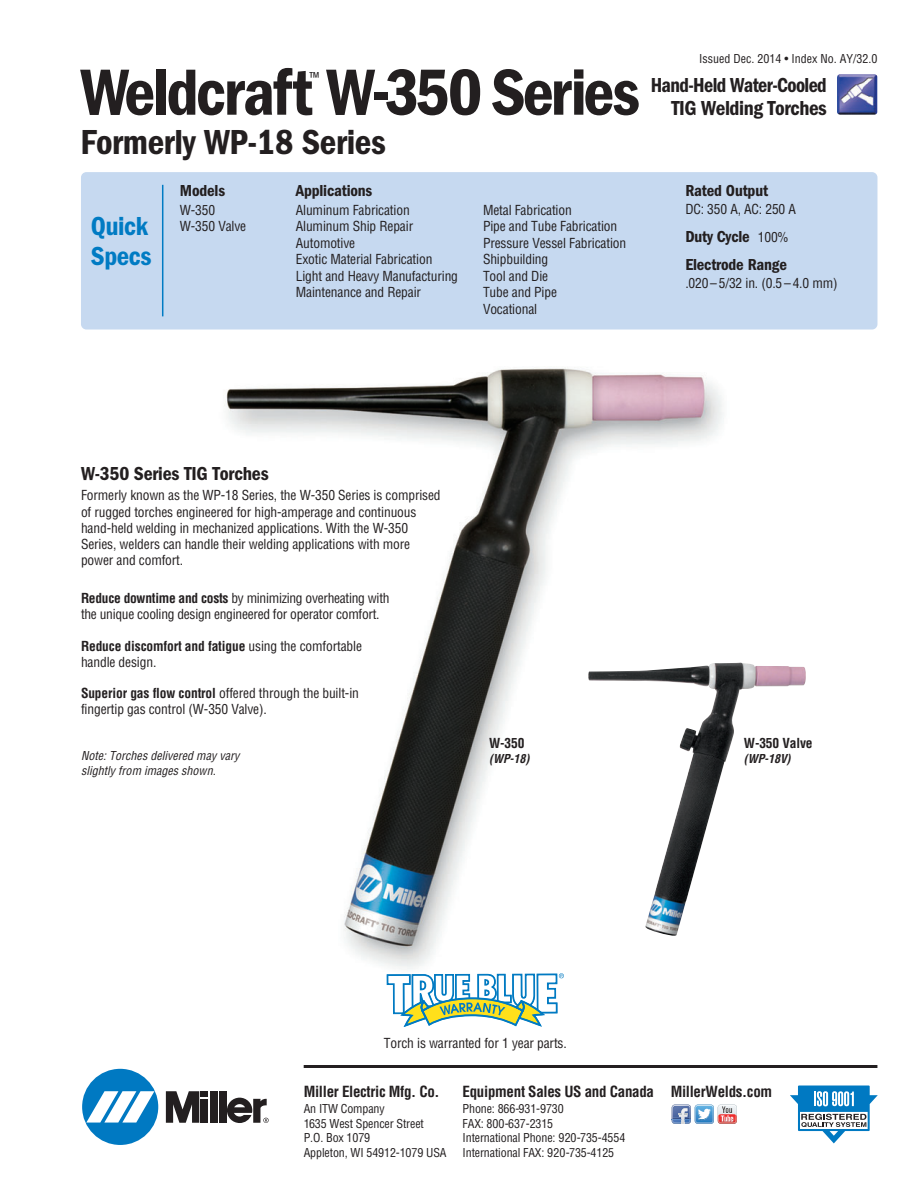
<style>
.page{position:relative;width:918px;height:1188px;background:#fff}
.page>*{position:absolute;margin:0;border:0;box-sizing:border-box;transform-origin:0 0}
.t1{font:67.5px "ITC Franklin Gothic Std Dm Cd";letter-spacing:-.035em;color:#231f20}
.t2{font:36px "ITC Franklin Gothic Std Dm Cd";letter-spacing:-.01em;color:#231f20}
.t3{font:27px/30px "ITC Franklin Gothic Std Dm Cd";letter-spacing:-.015em;color:#007bc3}
.t4{font:21px/22.5px "ITC Franklin Gothic Std Dm Cd";letter-spacing:-.03em;color:#231f20;text-align:right;scale:.95 1}
.t5{font:19.5px "ITC Franklin Gothic Std Dm Cd";letter-spacing:-.01em;color:#231f20}
.t6{font:16.5px/27.8px "ITC Franklin Gothic Std Dm Cd";letter-spacing:-.01em;color:#231f20}
.t7{font:700 condensed 15px "Helvetica";letter-spacing:-.02em;color:#231f20}
.t8{font:condensed 15px "ITC Franklin Gothic Std";color:#231f20}
.t9{font:condensed 13.5px/16.5px "Helvetica";letter-spacing:-.01em;color:#231f20}
.t10{font:700 condensed 13.5px "Helvetica";letter-spacing:-.01em;color:#231f20}
.t11{font:condensed 12px/14.4px "Helvetica";letter-spacing:-.01em;color:#231f20}
.t12{font:italic condensed 12px "Helvetica";color:#231f20}
.t13{font:italic 700 condensed 12px "Helvetica";color:#231f20}
.s1{font-family:"Helvetica";font-stretch:condensed;font-size:13.5px}
.s2{font-weight:700}
</style>
<div class="page">
<img style="left:224px;top:368px;width:500px;height:601px">
<div style="left:81px;top:172px;width:796px;height:158px;background:#c6d9f0;border-radius:5px"></div>
<img style="left:837px;top:74px;width:40px;height:41px">
<hr style="left:162px;top:185px;width:1px;height:131px;background:#007bc3">
<img style="left:588px;top:662px;width:218px;height:275px">
<svg style="left:386px;top:973px;width:178px;height:54px"></svg>
<hr style="left:304px;top:1065px;width:573px;height:3px;background:#231f20">
<svg style="left:790px;top:1086px;width:88px;height:57px"></svg>
<div style="left:82px;top:1069px;width:76px;height:76px;background:#0079c2;border-radius:50%"></div>
<svg style="left:86px;top:1091px;width:68px;height:32px"></svg>
<div style="left:210px;top:1091px;width:7px;height:32px;background:#231f20"></div>
<div style="left:219px;top:1091px;width:7px;height:32px;background:#231f20"></div>
<div style="left:201px;top:1091px;width:7px;height:6px;background:#231f20"></div>
<div style="left:201px;top:1099px;width:7px;height:24px;background:#231f20"></div>
<svg style="left:166px;top:1091px;width:33px;height:32px"></svg>
<svg style="left:227px;top:1098px;width:42px;height:25px"></svg>
<svg style="left:672px;top:1105px;width:65px;height:19px"></svg>
<h1 class="t1" style="left:80px;top:70px;width:561px">Weldcraft W-350 Series</h1>
<p class="t8" style="left:309px;top:68px;width:12px">™</p>
<h2 class="t2" style="left:80px;top:130px;width:307px">Formerly WP-18 Series</h2>
<h3 class="t3" style="left:91px;top:214px;width:62px">Quick<br>Specs</h3>
<p class="t6" style="left:180px;top:178px;width:47px">Models</p>
<p class="t9" style="left:180px;top:203px;width:68px">W-350<br>W-350 Valve</p>
<p class="t6" style="left:296px;top:178px;width:78px">Applications</p>
<p class="t9" style="left:296px;top:203px;width:164px">Aluminum Fabrication<br>Aluminum Ship Repair<br>Automotive<br>Exotic Material Fabrication<br>Light and Heavy Manufacturing<br>Maintenance and Repair</p>
<p class="t9" style="left:483px;top:203px;width:145px">Metal Fabrication<br>Pipe and Tube Fabrication<br>Pressure Vessel Fabrication<br>Shipbuilding<br>Tool and Die<br>Tube and Pipe<br>Vocational</p>
<p class="t11" style="left:699px;top:52px;width:180px">Issued Dec. 2014 • Index No. AY/32.0</p>
<h3 class="t4" style="left:651px;top:76px;width:187px">Hand-Held Water-Cooled<br>TIG Welding Torches</h3>
<p class="t6" style="left:685px;top:178px;width:84px">Rated Output</p>
<p class="t9" style="left:685px;top:202px;width:112px">DC: 350 A, AC: 250 A</p>
<p class="t6" style="left:685px;top:224px;width:105px">Duty Cycle <span class="s1">100%<br></span>Electrode Range</p>
<p class="t9" style="left:685px;top:276px;width:154px">.020 – 5/32 in. (0.5 – 4.0 mm)</p>
<h3 class="t5" style="left:81px;top:467px;width:189px">W-350 Series TIG Torches</h3>
<p class="t9" style="left:81px;top:488px;width:361px">Formerly known as the WP-18 Series, the W-350 Series is comprised of rugged torches engineered for high-amperage and continuous hand-held welding in mechanized applications. With the W-350<br>Series, welders can handle their welding applications with more power and comfort.</p>
<p class="t9" style="left:81px;top:591px;width:310px"><span class="s2">Reduce downtime and costs</span> by minimizing overheating with the unique cooling design engineered for operator comfort.</p>
<p class="t9" style="left:81px;top:639px;width:283px"><span class="s2">Reduce discomfort and fatigue</span> using the comfortable handle design.</p>
<p class="t9" style="left:81px;top:686px;width:279px"><span class="s2">Superior gas flow control</span> offered through the built-in fingertip gas control (W-350 Valve).</p>
<p class="t10" style="left:489px;top:738px;width:37px">W-350</p>
<p class="t12" style="left:81px;top:751px;width:160px">Note:Torches delivered may vary</p>
<p class="t13" style="left:489px;top:754px;width:44px">(WP-18)</p>
<p class="t12" style="left:81px;top:766px;width:139px">slightly from images shown.</p>
<p class="t10" style="left:744px;top:738px;width:70px">W-350 Valve</p>
<p class="t13" style="left:744px;top:754px;width:51px">(WP-18V)</p>
<p class="t9" style="left:384px;top:1036px;width:184px">Torch is warranted for 1 year parts.</p>
<p class="t7" style="left:304px;top:1085px;width:137px">Miller Electric Mfg. Co.</p>
<p class="t11" style="left:304px;top:1103px;width:144px">An ITW Company<br>1635 West Spencer Street<br>P.O. Box 1079<br>Appleton, WI 54912-1079 USA</p>
<p class="t7" style="left:463px;top:1085px;width:311px">Equipment Sales US and Canada MillerWelds.com</p>
<p class="t11" style="left:463px;top:1103px;width:164px">Phone: 866-931-9730<br>FAX: 800-637-2315<br>International Phone: 920-735-4554<br>International FAX: 920-735-4125</p>
</div>
